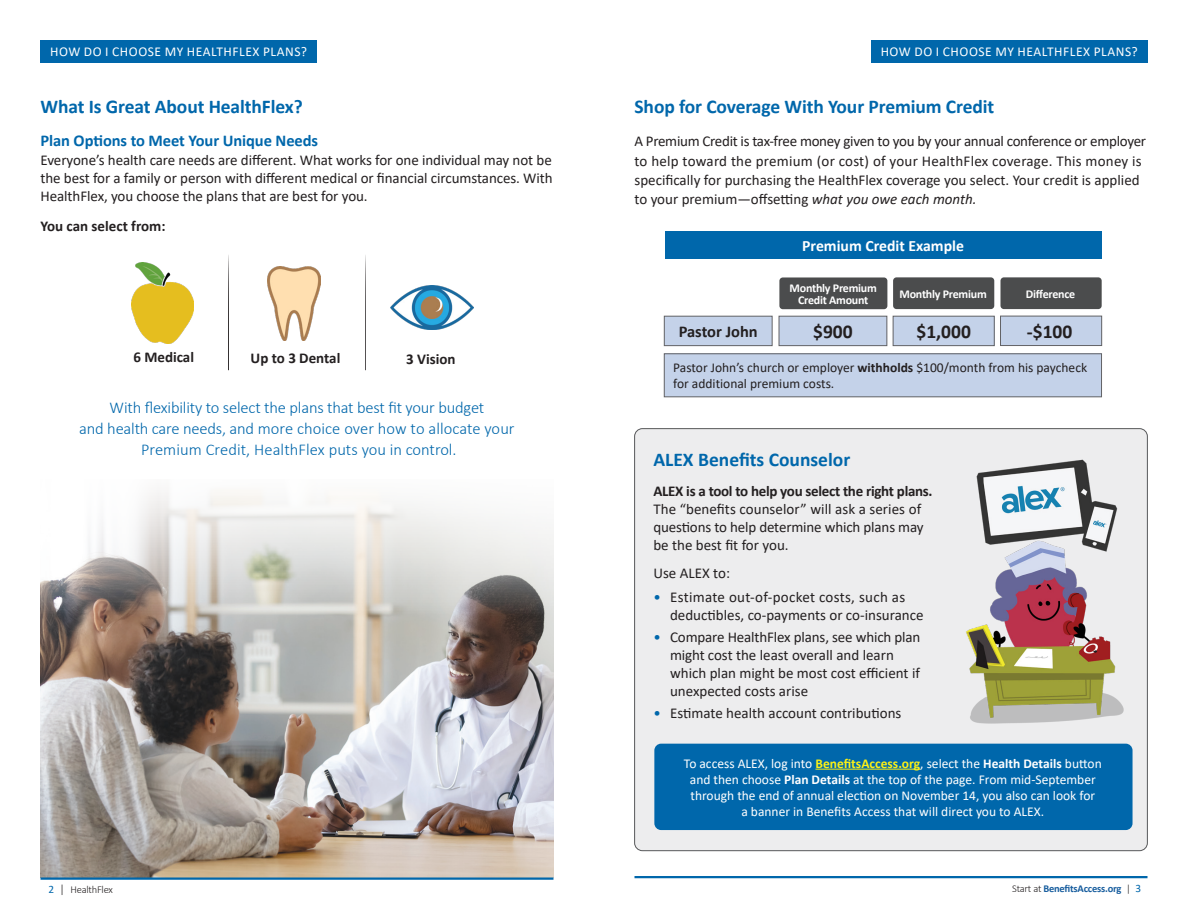
<style>
.page{position:relative;width:1188px;height:918px;background:#fff}
.page>*{position:absolute;margin:0;border:0;box-sizing:border-box;transform-origin:0 0}
.t1{font:700 19.5px "Calibri";letter-spacing:-.005em;color:#0067ab}
.t2{font:700 19.5px "Calibri";color:#231f20}
.t3{font:300 16.5px/21px "Calibri";letter-spacing:-.01em;color:#0067ab;text-align:center}
.t4{font:700 16.5px "Calibri";letter-spacing:-.005em;color:#0067ab}
.t5{font:700 16.5px "Calibri";color:#231f20}
.t6{font:700 15.75px "Calibri";color:#fff}
.t7{font:15px/18px "Calibri";color:#231f20}
.t8{font:700 15px "Calibri";color:#231f20}
.Eyebrow_text_reverse{font:13.5px/16.2px "Calibri";color:#fff;text-align:center}
.Body_Calibri_10_5_on_13_FL{font:13.5px/16.2px "Calibri";color:#231f20}
.Eyebrow_text_reverse-2{font:13.5px "Calibri";letter-spacing:.04em;color:#fff}
.t9{font:700 12px/11.7px "Calibri";letter-spacing:-.02em;color:#fff;text-align:center}
.t10{font:700 10.5px "Calibri";letter-spacing:-.02em;color:#175d9e}
.t11{font:300 10.5px "Calibri";letter-spacing:-.02em;color:#231f20}
.s1{font-weight:400;font-size:11.25px;color:#0067ab}
.s2{font-size:12px}
.s3{font-style:italic}
.s4{font-weight:700}
.s5{color:#0067ab}
.s6{font-weight:700;color:#fdf114}
.s7{font-weight:300;color:#231f20}
</style>
<div class="page">
<img style="left:390px;top:286px;width:83px;height:43px">
<img style="left:267px;top:267px;width:54px;height:73px">
<div style="left:635px;top:429px;width:512px;height:422px;background:#ededee;border-radius:8px"></div>
<hr style="left:634px;top:876px;width:514px;height:2px;background:#0067ab">
<div style="left:664px;top:316px;width:108px;height:30px;background:#c4d2e9"></div>
<div style="left:664px;top:316px;width:108px;height:30px;border:1px solid #636366"></div>
<div style="left:779px;top:316px;width:108px;height:30px;background:#c4d2e9"></div>
<div style="left:779px;top:316px;width:108px;height:30px;border:1px solid #636366"></div>
<div style="left:893px;top:316px;width:101px;height:30px;background:#c4d2e9"></div>
<div style="left:893px;top:316px;width:101px;height:30px;border:1px solid #636366"></div>
<div style="left:1001px;top:316px;width:101px;height:30px;background:#c4d2e9"></div>
<div style="left:1000px;top:316px;width:102px;height:30px;border:1px solid #636366"></div>
<div style="left:779px;top:277px;width:108px;height:32px;background:#4b4c4d;border-radius:3px"></div>
<div style="left:893px;top:277px;width:101px;height:32px;background:#4b4c4d;border-radius:3px"></div>
<div style="left:1000px;top:277px;width:102px;height:32px;background:#4b4c4d;border-radius:3px"></div>
<div style="left:665px;top:231px;width:437px;height:28px;background:#0067ab"></div>
<div style="left:654px;top:744px;width:479px;height:86px;background:#0067ab;border-radius:7px"></div>
<hr style="left:815px;top:769px;width:105px;height:1px;background:#fdf114">
<div style="left:40px;top:40px;width:277px;height:23px;background:#0067ab"></div>
<img style="left:40px;top:492px;width:514px;height:386px">
<hr style="left:40px;top:878px;width:514px;height:2px;background:#0067ab">
<img style="left:976px;top:459px;width:142px;height:77px">
<img style="left:966px;top:536px;width:158px;height:188px">
<img style="left:131px;top:263px;width:62px;height:81px">
<hr style="left:228px;top:255px;width:1px;height:115px;background:#231f20">
<hr style="left:365px;top:255px;width:1px;height:115px;background:#231f20">
<div style="left:871px;top:40px;width:277px;height:23px;background:#0067ab"></div>
<div style="left:664px;top:354px;width:438px;height:43px;background:#c4d2e9"></div>
<div style="left:664px;top:354px;width:438px;height:43px;border:1px solid #636366"></div>
<p class="Eyebrow_text_reverse-2" style="left:50px;top:43px;width:259px">HOW DO I CHOOSE MY HEALTHFLEX PLANS?</p>
<p class="t1" style="left:40px;top:92px;width:264px">What Is Great About HealthFlex?</p>
<p class="t4" style="left:40px;top:129px;width:279px">Plan Options to Meet Your Unique Needs</p>
<p class="t7" style="left:40px;top:151px;width:514px;text-align:justify">Everyone’s health care needs are different. What works for one individual may not be the best for a family or person with different medical or financial circumstances. With HealthFlex, you choose the plans that are best for you.</p>
<p class="t8" style="left:40px;top:216px;width:127px">You can select from:</p>
<p class="t8" style="left:133px;top:346px;width:62px">6 Medical</p>
<p class="t8" style="left:251px;top:347px;width:91px">Up to 3 Dental</p>
<p class="t8" style="left:406px;top:348px;width:51px">3 Vision</p>
<p class="t3" style="left:79px;top:397px;width:437px">With flexibility to select the plans that best fit your budget<br>and health care needs, and more choice over how to allocate your<br>Premium Credit, HealthFlex puts you in control.</p>
<p class="t11" style="left:48px;top:883px;width:66px"><span class="s1">2</span> <span class="s2">|</span> HealthFlex</p>
<p class="Eyebrow_text_reverse-2" style="left:881px;top:43px;width:259px">HOW DO I CHOOSE MY HEALTHFLEX PLANS?</p>
<p class="t1" style="left:634px;top:92px;width:361px">Shop for Coverage With Your Premium Credit</p>
<p class="t7" style="left:634px;top:131px;width:513px;line-height:19.2px">A Premium Credit is tax-free money given to you by your annual conference or employer to help toward the premium (or cost) of your HealthFlex coverage. This money is specifically for purchasing the HealthFlex coverage you select. Your credit is applied to your premium—offsetting <span class="s3">what you owe each month.</span></p>
<p class="t6" style="left:802px;top:234px;width:163px">Premium Credit Example</p>
<p class="t9" style="left:790px;top:282px;width:89px">Monthly Premium<br>Credit Amount</p>
<p class="t9" style="left:899px;top:288px;width:89px">Monthly Premium</p>
<p class="t9" style="left:1026px;top:288px;width:51px">Difference</p>
<p class="t5" style="left:679px;top:320px;width:81px">Pastor John</p>
<p class="t2" style="left:813px;top:318px;width:41px">$900</p>
<p class="t2" style="left:916px;top:318px;width:56px">$1,000</p>
<p class="t2" style="left:1027px;top:318px;width:47px">-$100</p>
<p class="Body_Calibri_10_5_on_13_FL" style="left:673px;top:359px;width:415px">Pastor John’s church or employer <span class="s4">withholds</span> $100/month from his paycheck for additional premium costs.</p>
<p class="t1" style="left:653px;top:446px;width:198px">ALEX Benefits Counselor</p>
<p class="t7" style="left:653px;top:482px;width:281px"><span class="s4">ALEX is a tool to help you select the right plans.<br></span>The “benefits counselor” will ask a series of questions to help determine which plans may be the best fit for you.</p>
<p class="t7" style="left:653px;top:563px;width:78px">Use ALEX to:</p>
<p class="t7" style="left:670px;top:588px;width:255px;text-indent:-17px"><span class="s5">•</span> Estimate out-of-pocket costs, such as deductibles, co-payments or co-insurance</p>
<p class="t7" style="left:670px;top:628px;width:252px;text-indent:-17px"><span class="s5">•</span> Compare HealthFlex plans, see which plan might cost the least overall and learn which plan might be most cost efficient if unexpected costs arise</p>
<p class="t7" style="left:653px;top:704px;width:250px"><span class="s5">•</span> Estimate health account contributions</p>
<p class="Eyebrow_text_reverse" style="left:684px;top:755px;width:419px">To access ALEX, log into <span class="s6">BenefitsAccess.org</span>, select the <span class="s4">Health Details</span> button and then choose <span class="s4">Plan Details</span> at the top of the page. From mid-September</p>
<p class="Eyebrow_text_reverse" style="left:691px;top:787px;width:406px">through the end of annual election on November 14, you also can look for a banner in Benefits Access that will direct you to ALEX.</p>
<p class="t10" style="left:1012px;top:881px;width:131px"><span class="s7">Start at</span> BenefitsAccess.org <span class="s7">|</span> <span class="s1">3</span></p>
</div>
